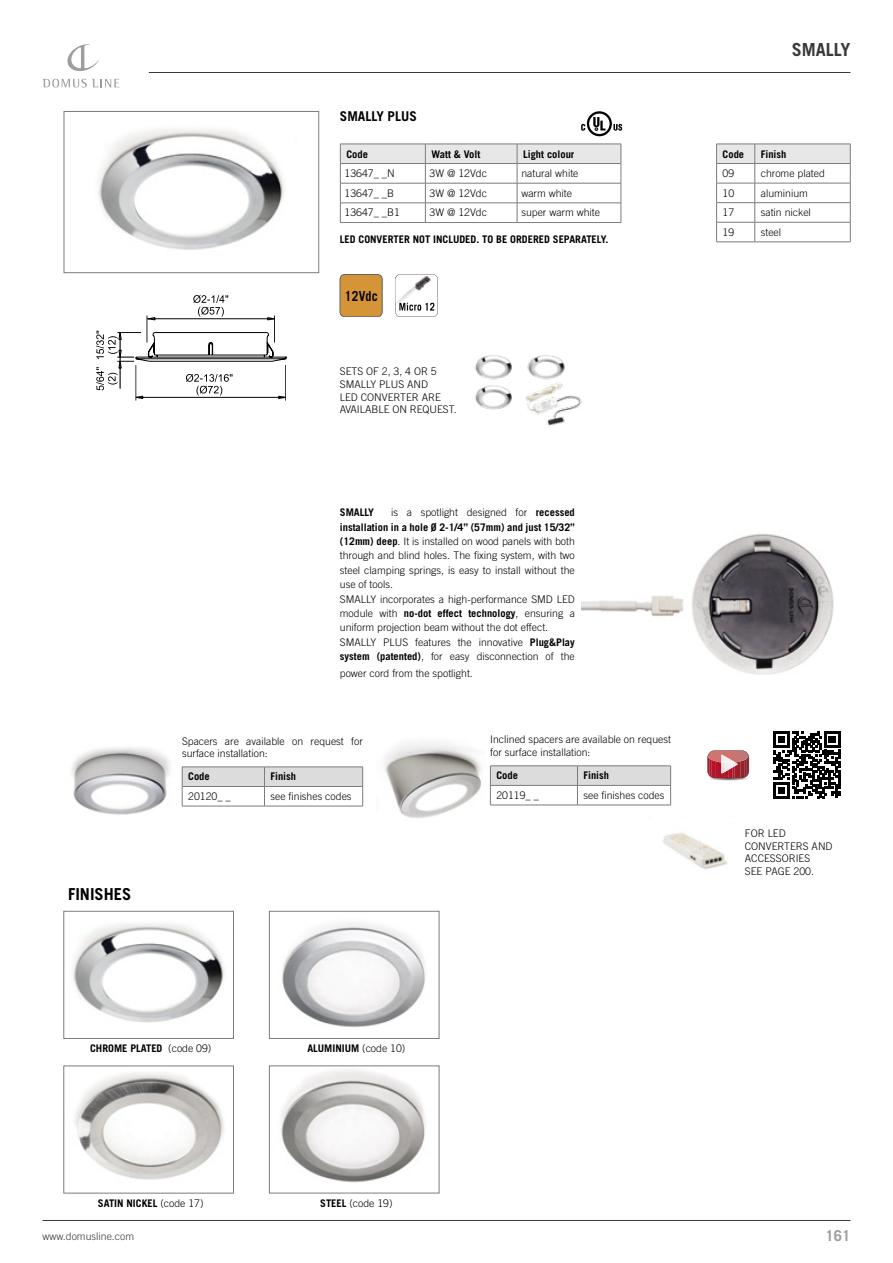
<style>
.page{position:relative;width:893px;height:1263px;background:#fff}
.page>*{position:absolute;margin:0;border:0;box-sizing:border-box;transform-origin:0 0}
.t1{font:700 18px "Trade Gothic LT Pro";color:#393939}
.t2{font:700 16.5px "Trade Gothic LT Pro";color:#000}
.t3{font:700 15px "Trade Gothic LT Pro";color:#9d9d9d}
.t4{font:700 13.8px "Trade Gothic LT Pro";letter-spacing:.015em;color:#000;scale:.87 1}
.t5{font:700 13.5px "Trade Gothic LT Pro";color:#000}
.t6{font:300 10.5px/14.4px "Trade Gothic LT Pro";color:#000}
.t7{font:700 10.5px "Trade Gothic LT Pro";color:#000}
.t8{font:300 10.5px "Trade Gothic LT Pro";color:#393939}
.s1{font-weight:700}
.s2{font-weight:300}
</style>
<div class="page">
<img style="left:662px;top:832px;width:65px;height:38px">
<hr style="left:149px;top:72px;width:701px;height:1px;background:#393939">
<svg style="left:67px;top:44px;width:32px;height:27px"></svg>
<svg style="left:43px;top:79px;width:76px;height:8px"></svg>
<hr style="left:43px;top:1220px;width:807px;height:1px;background:#393939">
<svg style="left:613px;top:124px;width:9px;height:7px"></svg>
<svg style="left:587px;top:111px;width:25px;height:25px"></svg>
<div style="left:589px;top:114px;width:21px;height:20px;background:#fff;border-radius:50%"></div>
<svg style="left:593px;top:117px;width:12px;height:14px"></svg>
<svg style="left:581px;top:124px;width:4px;height:7px"></svg>
<img style="left:75px;top:1073px;width:149px;height:107px">
<img style="left:282px;top:923px;width:143px;height:104px">
<div style="left:269px;top:911px;width:170px;height:128px;border:1px solid #7c7c7c"></div>
<img style="left:281px;top:1070px;width:144px;height:113px">
<img style="left:73px;top:923px;width:151px;height:100px">
<div style="left:64px;top:911px;width:170px;height:128px;border:1px solid #7c7c7c"></div>
<svg style="left:395px;top:274px;width:43px;height:43px"></svg>
<img style="left:399px;top:275px;width:35px;height:27px">
<img style="left:396px;top:275px;width:3px;height:27px">
<div style="left:340px;top:274px;width:42px;height:43px;background:#d69439;border-radius:5px"></div>
<div style="left:340px;top:274px;width:42px;height:43px;border:1px solid #636363;border-radius:5px"></div>
<img style="left:98px;top:129px;width:186px;height:121px">
<div style="left:64px;top:111px;width:255px;height:162px;border:1px solid #7c7c7c"></div>
<hr style="left:285px;top:365px;width:1px;height:36px;background:#000">
<hr style="left:136px;top:365px;width:1px;height:36px;background:#000">
<svg style="left:96px;top:295px;width:191px;height:104px"></svg>
<img style="left:582px;top:533px;width:252px;height:142px">
<img style="left:474px;top:355px;width:108px;height:71px">
<img style="left:72px;top:747px;width:98px;height:68px">
<img style="left:384px;top:742px;width:106px;height:76px">
<svg style="left:774px;top:731px;width:66px;height:67px"></svg>
<svg style="left:707px;top:750px;width:43px;height:31px"></svg>
<hr style="left:490px;top:805px;width:87px;height:1px;background:#7c7c7c">
<hr style="left:577px;top:805px;width:94px;height:1px;background:#7c7c7c">
<hr style="left:490px;top:765px;width:87px;height:1px;background:#7c7c7c">
<hr style="left:577px;top:765px;width:94px;height:1px;background:#7c7c7c">
<svg style="left:490px;top:766px;width:181px;height:39px"></svg>
<hr style="left:182px;top:806px;width:82px;height:1px;background:#7c7c7c">
<hr style="left:264px;top:806px;width:99px;height:1px;background:#7c7c7c">
<svg style="left:182px;top:767px;width:181px;height:39px"></svg>
<hr style="left:426px;top:222px;width:91px;height:1px;background:#7c7c7c">
<hr style="left:517px;top:222px;width:104px;height:1px;background:#7c7c7c">
<svg style="left:340px;top:144px;width:282px;height:78px"></svg>
<hr style="left:340px;top:222px;width:86px;height:1px;background:#7c7c7c">
<hr style="left:716px;top:242px;width:39px;height:1px;background:#7c7c7c">
<hr style="left:755px;top:242px;width:95px;height:1px;background:#7c7c7c">
<svg style="left:716px;top:144px;width:135px;height:98px"></svg>
<h2 class="t2" style="left:68px;top:883px;width:65px">FINISHES</h2>
<p class="t5" style="left:340px;top:108px;width:79px">SMALLY PLUS</p>
<p class="t7" style="left:346px;top:147px;width:23px">Code</p>
<p class="t7" style="left:431px;top:147px;width:51px">Watt &amp; Volt</p>
<p class="t7" style="left:523px;top:147px;width:53px">Light colour</p>
<p class="t6" style="left:345px;top:166px;width:52px">13647_ _N</p>
<p class="t6" style="left:430px;top:166px;width:59px">3W @ 12Vdc</p>
<p class="t6" style="left:521px;top:166px;width:59px">natural white</p>
<p class="t6" style="left:345px;top:186px;width:51px">13647_ _B</p>
<p class="t6" style="left:430px;top:186px;width:59px">3W @ 12Vdc</p>
<p class="t6" style="left:521px;top:186px;width:52px">warm white</p>
<p class="t6" style="left:345px;top:205px;width:57px">13647_ _B1</p>
<p class="t6" style="left:430px;top:205px;width:59px">3W @ 12Vdc</p>
<p class="t6" style="left:521px;top:205px;width:80px">super warm white</p>
<p class="t7" style="left:340px;top:233px;width:270px">LED CONVERTER NOT INCLUDED. TO BE ORDERED SEPARATELY.</p>
<h3 class="t4" style="left:345px;top:287px;width:39px">12Vdc</h3>
<p class="t6" style="left:340px;top:365px;width:118px;line-height:12.6px">SETS OF 2, 3, 4 OR 5<br>SMALLY PLUS AND<br>LED CONVERTER ARE<br>AVAILABLE ON REQUEST.</p>
<p class="t6" style="left:340px;top:505px;width:237px;text-indent:51px">is a spotlight designed for <span class="s1">recessed installation in a hole Ø 2-1/4” (57mm) and just 15/32” (12mm) deep</span>. It is installed on wood panels with both through and blind holes. The fixing system, with two steel clamping springs, is easy to install without the use of tools.<br>SMALLY incorporates a high-performance SMD LED module with <span class="s1">no-dot effect technology</span>, ensuring a uniform projection beam without the dot effect.<br>SMALLY PLUS features the innovative <span class="s1">Plug&amp;Play system (patented)</span>, for easy disconnection of the</p>
<p class="t6" style="left:340px;top:666px;width:135px">power cord from the spotlight.</p>
<p class="t7" style="left:340px;top:506px;width:36px">SMALLY</p>
<p class="t6" style="left:182px;top:734px;width:182px;line-height:12.6px">Spacers are available on request for surface installation:</p>
<p class="t7" style="left:188px;top:770px;width:23px">Code</p>
<p class="t7" style="left:270px;top:770px;width:27px">Finish</p>
<p class="t6" style="left:188px;top:789px;width:44px">20120_ _</p>
<p class="t6" style="left:270px;top:789px;width:83px">see finishes codes</p>
<p class="t6" style="left:490px;top:733px;width:182px;line-height:12.6px">Inclined spacers are available on request for surface installation:</p>
<p class="t7" style="left:496px;top:769px;width:23px">Code</p>
<p class="t7" style="left:583px;top:769px;width:27px">Finish</p>
<p class="t6" style="left:496px;top:788px;width:44px">20119_ _</p>
<p class="t6" style="left:583px;top:788px;width:83px">see finishes codes</p>
<h1 class="t1" style="left:792px;top:38px;width:60px">SMALLY</h1>
<p class="t7" style="left:723px;top:147px;width:23px">Code</p>
<p class="t7" style="left:761px;top:147px;width:27px">Finish</p>
<p class="t6" style="left:723px;top:166px;width:13px">09</p>
<p class="t6" style="left:761px;top:166px;width:66px">chrome plated</p>
<p class="t6" style="left:723px;top:186px;width:13px">10</p>
<p class="t6" style="left:761px;top:186px;width:49px">aluminium</p>
<p class="t6" style="left:723px;top:205px;width:13px">17</p>
<p class="t6" style="left:761px;top:205px;width:52px">satin nickel</p>
<p class="t6" style="left:723px;top:225px;width:13px">19</p>
<p class="t6" style="left:761px;top:225px;width:22px">steel</p>
<p class="t6" style="left:745px;top:827px;width:89px;line-height:12.6px">FOR LED<br>CONVERTERS AND<br>ACCESSORIES<br>SEE PAGE 200.</p>
<p class="t7" style="left:90px;top:1042px;width:123px">CHROME PLATED <span class="s2">(code 09)</span></p>
<p class="t7" style="left:307px;top:1042px;width:100px">ALUMINIUM <span class="s2">(code 10)</span></p>
<p class="t7" style="left:98px;top:1196px;width:107px">SATIN NICKEL <span class="s2">(code 17)</span></p>
<p class="t6" style="left:320px;top:1195px;width:74px"><span class="s1">STEEL</span> (code 19)</p>
<p class="t8" style="left:43px;top:1230px;width:93px">www.domusline.com</p>
<h3 class="t3" style="left:825px;top:1226px;width:27px">161</h3>
</div>
